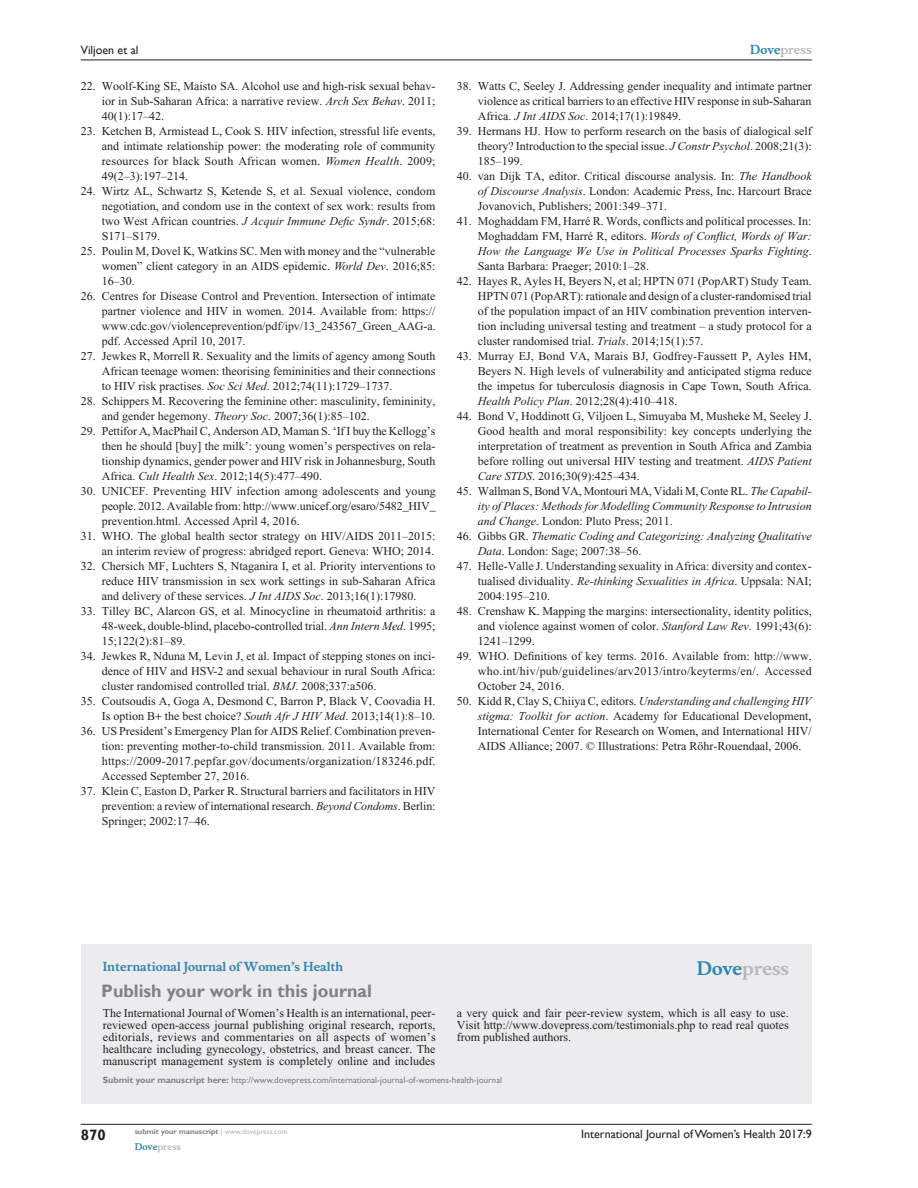
<style>
.page{position:relative;width:918px;height:1188px;background:#fff}
.page>*{position:absolute;margin:0;border:0;box-sizing:border-box;transform-origin:0 0}
.PromBx-H1{font:700 18px "Gill Sans";color:#808285}
.PromBx-Brand{font:700 18px "Musee";color:#b8b9bc}
.t1{font:700 15px "Gill Sans";color:#231f20}
.RefNL2{font:12px/15px "Times New Roman";color:#231f20;text-align:justify}
.PromBx-Tx{font:12px/12px "Times New Roman";letter-spacing:.005em;color:#231f20;text-align:justify}
.RefNL2-2{font:italic 12px/15px "Times New Roman";color:#231f20;text-align:justify}
.t2{font:12px "Gill Sans";color:#231f20}
.PromBx-JrnlName{font:700 12px "Musee";color:#3485ae}
.t3{font:700 12px "Musee";color:#b8b9bc}
.PromBx-SubmitMssWebA{font:9px "Gill Sans";color:#808285}
.t4{font:700 9px "Musee";color:#b8b9bc}
.t5{font:700 7.5px "Gill Sans";color:#808285}
.s1{font-style:italic}
.s2{color:#3485ae}
.s3{font-style:normal}
.s4{font-weight:700}
.s5{font-weight:400;color:#b8b9bc}
</style>
<div class="page">
<div style="left:81px;top:944px;width:731px;height:159px;background:#ececee"></div>
<hr style="left:81px;top:1124px;width:731px;height:1px;background:#231f20">
<hr style="left:81px;top:60px;width:731px;height:1px;background:#231f20">
<p class="t2" style="left:81px;top:43px;width:59px">Viljoen et al</p>
<p class="RefNL2" style="left:102px;top:79px;width:335px;text-indent:-21px">22. Woolf-King SE, Maisto SA. Alcohol use and high-risk sexual behav&shy;ior in Sub-Saharan Africa: a narrative review. <span class="s1">Arch Sex Behav</span>. 2011; 40(1):17–42.</p>
<p class="RefNL2" style="left:102px;top:124px;width:335px;text-indent:-21px">23. Ketchen B, Armistead L, Cook S. HIV infection, stressful life events, and intimate relationship power: the moderating role of community resources for black South African women. <span class="s1">Women Health</span>. 2009; 49(2–3):197–214.</p>
<p class="RefNL2" style="left:102px;top:184px;width:335px;text-indent:-21px">24. Wirtz AL, Schwartz S, Ketende S, et al. Sexual violence, condom negotiation, and condom use in the context of sex work: results from two West African countries. <span class="s1">J Acquir Immune Defic Syndr</span>. 2015;68:<br>S171–S179.</p>
<p class="RefNL2" style="left:102px;top:244px;width:335px;text-indent:-21px">25. Poulin M, Dovel K, Watkins SC. Men with money and the “vulnerable women” client category in an AIDS epidemic. <span class="s1">World Dev</span>. 2016;85:<br>16–30.</p>
<p class="RefNL2" style="left:102px;top:289px;width:336px;text-indent:-21px">26. Centres for Disease Control and Prevention. Intersection of intimate partner violence and HIV in women. 2014. Available from: https:// www.cdc.gov/violenceprevention/pdf/ipv/13_243567_Green_AAG-a. pdf. Accessed April 10, 2017.</p>
<p class="RefNL2" style="left:102px;top:349px;width:335px;text-indent:-21px">27. Jewkes R, Morrell R. Sexuality and the limits of agency among South African teenage women: theorising femininities and their connections to HIV risk practises. <span class="s1">Soc Sci Med</span>. 2012;74(11):1729–1737.</p>
<p class="RefNL2" style="left:102px;top:394px;width:335px;text-indent:-21px">28. Schippers M. Recovering the feminine other: masculinity, femininity, and gender hegemony. <span class="s1">Theory Soc</span>. 2007;36(1):85–102.</p>
<p class="RefNL2" style="left:102px;top:424px;width:335px;text-indent:-21px">29. Pettifor A, MacPhail C, Anderson AD, Maman S. ‘If I buy the Kellogg’s then he should [buy] the milk’: young women’s perspectives on rela&shy;tionship dynamics, gender power and HIV risk in Johannesburg, South Africa. <span class="s1">Cult Health Sex</span>. 2012;14(5):477–490.</p>
<p class="RefNL2" style="left:102px;top:484px;width:336px;text-indent:-21px">30. UNICEF. Preventing HIV infection among adolescents and young people. 2012. Available from: http://www.unicef.org/esaro/5482_HIV_ prevention.html. Accessed April 4, 2016.</p>
<p class="RefNL2" style="left:81px;top:529px;width:356px;text-align:right">31. WHO. The global health sector strategy on HIV/AIDS 2011–2015: an interim review of progress: abridged report. Geneva: WHO; 2014.</p>
<p class="RefNL2" style="left:102px;top:559px;width:335px;text-indent:-21px">32. Chersich MF, Luchters S, Ntaganira I, et al. Priority interventions to reduce HIV transmission in sex work settings in sub-Saharan Africa and delivery of these services. <span class="s1">J Int AIDS Soc</span>. 2013;16(1):17980.</p>
<p class="RefNL2" style="left:102px;top:604px;width:335px;text-indent:-21px">33. Tilley BC, Alarcon GS, et al. Minocycline in rheumatoid arthritis: a 48-week, double-blind, placebo-controlled trial. <span class="s1">Ann Intern Med</span>. 1995; 15;122(2):81–89.</p>
<p class="RefNL2" style="left:102px;top:649px;width:335px;text-indent:-21px">34. Jewkes R, Nduna M, Levin J, et al. Impact of stepping stones on inci&shy;dence of HIV and HSV-2 and sexual behaviour in rural South Africa: cluster randomised controlled trial. <span class="s1">BMJ</span>. 2008;337:a506.</p>
<p class="RefNL2" style="left:81px;top:694px;width:356px;text-align:right">35. Coutsoudis A, Goga A, Desmond C, Barron P, Black V, Coovadia H.<br>Is option B the best choice? <span class="s1">South Afr J HIV Med</span>. 2013;14(1):8–10.</p>
<p class="RefNL2" style="left:102px;top:724px;width:335px;text-indent:-21px">36. US President’s Emergency Plan for AIDS Relief. Combination preven&shy;tion: preventing mother-to-child transmission. 2011. Available from: https://2009-2017.pepfar.gov/documents/organization/183246.pdf.<br>Accessed September 27, 2016.</p>
<p class="RefNL2" style="left:102px;top:784px;width:335px;text-indent:-21px">37. Klein C, Easton D, Parker R. Structural barriers and facilitators in HIV prevention: a review of international research. <span class="s1">Beyond Condoms</span>. Berlin:<br>Springer; 2002:17–46.</p>
<p class="t3" style="left:750px;top:43px;width:63px"><span class="s2">Dove</span>press</p>
<p class="RefNL2" style="left:478px;top:79px;width:335px;text-indent:-21px">38. Watts C, Seeley J. Addressing gender inequality and intimate partner violence as critical barriers to an effective HIV response in sub-Saharan Africa. <span class="s1">J Int AIDS Soc</span>. 2014;17(1):19849.</p>
<p class="RefNL2" style="left:478px;top:124px;width:335px;text-indent:-21px">39. Hermans HJ. How to perform research on the basis of dialogical self theory? Introduction to the special issue. <span class="s1">J Constr Psychol</span>. 2008;21(3):<br>185–199.</p>
<p class="RefNL2" style="left:478px;top:169px;width:335px;text-indent:-21px">40. van Dijk TA, editor. Critical discourse analysis. In: <span class="s1">The Handbook of Discourse Analysis</span>. London: Academic Press, Inc. Harcourt Brace Jovanovich, Publishers; 2001:349–371.</p>
<p class="RefNL2" style="left:478px;top:214px;width:335px;text-indent:-21px">41. Moghaddam FM, Harré R. Words, conflicts and political processes. In:<br>Moghaddam FM, Harré R, editors. <span class="s1">Words of Conflict, Words of War:<br>How the Language We Use in Political Processes Sparks Fighting</span>.<br>Santa Barbara: Praeger; 2010:1–28.</p>
<p class="RefNL2" style="left:478px;top:274px;width:335px;text-indent:-21px">42. Hayes R, Ayles H, Beyers N, et al; HPTN 071 (PopART) Study Team.<br>HPTN 071 (PopART): rationale and design of a cluster-randomised trial of the population impact of an HIV combination prevention interven&shy;tion including universal testing and treatment – a study protocol for a cluster randomised trial. <span class="s1">Trials</span>. 2014;15(1):57.</p>
<p class="RefNL2" style="left:478px;top:349px;width:335px;text-indent:-21px">43. Murray EJ, Bond VA, Marais BJ, Godfrey-Faussett P, Ayles HM, Beyers N. High levels of vulnerability and anticipated stigma reduce the impetus for tuberculosis diagnosis in Cape Town, South Africa.<br><span class="s1">Health Policy Plan</span>. 2012;28(4):410–418.</p>
<p class="RefNL2" style="left:478px;top:409px;width:336px;text-indent:-21px">44. Bond V, Hoddinott G, Viljoen L, Simuyaba M, Musheke M, Seeley J.<br>Good health and moral responsibility: key concepts underlying the interpretation of treatment as prevention in South Africa and Zambia before rolling out universal HIV testing and treatment. <span class="s1">AIDS Patient Care STDS</span>. 2016;30(9):425–434.</p>
<p class="RefNL2-2" style="left:478px;top:484px;width:335px;text-indent:-21px"><span class="s3">45. Wallman S, Bond VA, Montouri MA, Vidali M, Conte RL.</span> The Capabil&shy;ity of Places: Methods for Modelling Community Response to Intrusion and Change<span class="s3">. London: Pluto Press; 2011.</span></p>
<p class="RefNL2-2" style="left:478px;top:529px;width:335px;text-indent:-21px"><span class="s3">46. Gibbs GR.</span> Thematic Coding and Categorizing: Analyzing Qualitative<br>Data<span class="s3">. London: Sage; 2007:38–56.</span></p>
<p class="RefNL2" style="left:478px;top:559px;width:335px;text-indent:-21px">47. Helle-Valle J. Understanding sexuality in Africa: diversity and contex&shy;tualised dividuality. <span class="s1">Re-thinking Sexualities in Africa</span>. Uppsala: NAI; 2004:195–210.</p>
<p class="RefNL2" style="left:478px;top:604px;width:335px;text-indent:-21px">48. Crenshaw K. Mapping the margins: intersectionality, identity politics, and violence against women of color. <span class="s1">Stanford Law Rev</span>. 1991;43(6):<br>1241–1299.</p>
<p class="RefNL2" style="left:478px;top:649px;width:335px;text-indent:-21px">49. WHO. Definitions of key terms. 2016. Available from: http://www. who.int/hiv/pub/guidelines/arv2013/intro/keyterms/en/. Accessed October 24, 2016.</p>
<p class="RefNL2" style="left:478px;top:694px;width:335px;text-indent:-21px">50. Kidd R, Clay S, Chiiya C, editors. <span class="s1">Understanding and challenging HIV stigma: Toolkit for action</span>. Academy for Educational Development, International Center for Research on Women, and International HIV/ AIDS Alliance; 2007. © Illustrations: Petra Röhr-Rouendaal, 2006.</p>
<p class="PromBx-JrnlName" style="left:103px;top:959px;width:242px">International Journal of Women’s Health</p>
<p class="PromBx-H1" style="left:101px;top:980px;width:272px">Publish your work in this journal</p>
<p class="PromBx-Brand" style="left:697px;top:958px;width:94px"><span class="s2">Dove</span>press</p>
<p class="PromBx-Tx" style="left:103px;top:1007px;width:334px">The International Journal of Women’s Health is an international, peer&shy;reviewed open-access journal publishing original research, reports, editorials, reviews and commentaries on all aspects of women’s healthcare including gynecology, obstetrics, and breast cancer. The manuscript management system is completely online and includes</p>
<p class="PromBx-Tx" style="left:457px;top:1007px;width:333px">a very quick and fair peer-review system, which is all easy to use.<br>Visit http://www.dovepress.com/testimonials.php to read real quotes from published authors.</p>
<p class="PromBx-SubmitMssWebA" style="left:103px;top:1075px;width:401px"><span class="s4">Submit your manuscript here:</span> http://www.dovepress.com/international-journal-of-womens-health-journal</p>
<p class="t1" style="left:81px;top:1126px;width:26px">870</p>
<p class="t5" style="left:135px;top:1127px;width:154px">submit your manuscript <span class="s5">| www.dovepress.com</span></p>
<p class="t4" style="left:135px;top:1141px;width:48px"><span class="s2">Dove</span>press</p>
<p class="t2" style="left:581px;top:1127px;width:232px">International Journal of Women’s Health 2017:9</p>
</div>
